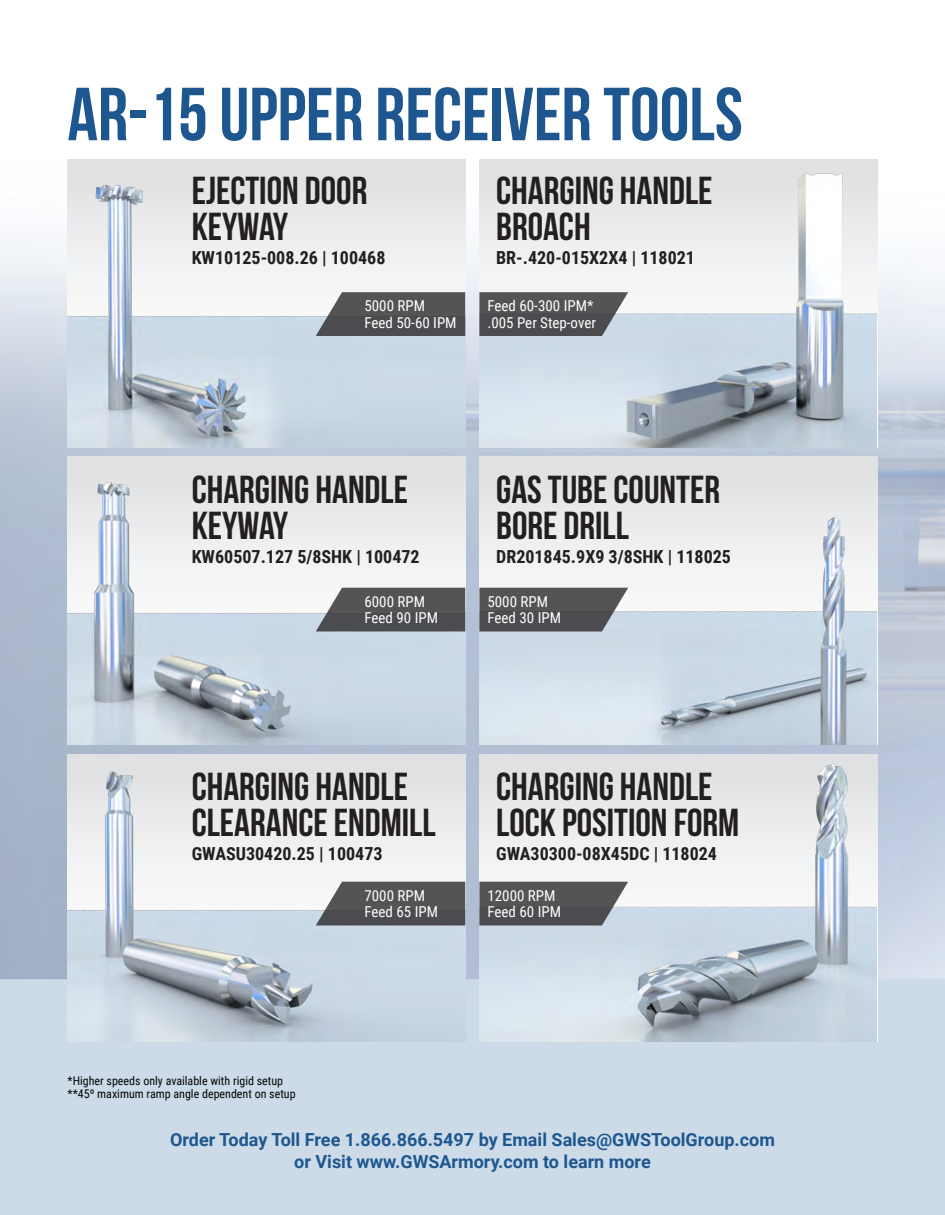
<style>
.page{position:relative;width:945px;height:1215px;background:#fff}
.page>*{position:absolute;margin:0;border:0;box-sizing:border-box;transform-origin:0 0}
.Tool_Title{font:75px "Bebas Neue";color:#1e568f}
.Tool_Name{font:39px/36px "Bebas Neue";color:#231f20}
.Description{font:700 18px "Roboto Condensed";color:#231f20}
.t1{font:700 18px "Roboto";color:#1e578f}
.Tips{font:15px "Roboto Condensed";color:#fff}
.Tip_Small{font:12px "Roboto Condensed";color:#040503}
</style>
<div class="page">
<img style="left:0;top:159px;width:945px;height:1056px">
<div style="left:479px;top:754px;width:398px;height:288px;background:#e0e1e3"></div>
<div style="left:68px;top:754px;width:397px;height:288px;background:#e0e1e3"></div>
<div style="left:479px;top:457px;width:398px;height:287px;background:#e2e3e5"></div>
<div style="left:479px;top:160px;width:398px;height:287px;background:#e0e1e3"></div>
<div style="left:68px;top:457px;width:397px;height:287px;background:#e0e1e3"></div>
<div style="left:68px;top:160px;width:397px;height:287px;background:#e0e1e3"></div>
<img style="left:68px;top:482px;width:397px;height:263px">
<img style="left:479px;top:517px;width:398px;height:228px">
<img style="left:479px;top:763px;width:398px;height:279px">
<img style="left:68px;top:771px;width:397px;height:271px">
<img style="left:479px;top:173px;width:398px;height:275px">
<img style="left:68px;top:184px;width:397px;height:263px">
<svg style="left:316px;top:292px;width:149px;height:44px;background:#5f5e60"></svg>
<svg style="left:479px;top:292px;width:149px;height:44px;background:#5d5d60"></svg>
<svg style="left:316px;top:588px;width:149px;height:43px;background:#5e5d60"></svg>
<svg style="left:479px;top:588px;width:149px;height:44px;background:#5e5e61"></svg>
<svg style="left:316px;top:882px;width:149px;height:43px;background:#5f5e60"></svg>
<svg style="left:479px;top:882px;width:149px;height:44px;background:#5f5e61"></svg>
<p class="Tool_Title" style="left:68px;top:73px;width:677px">AR-15 UPPER RECEIVER TOOLS</p>
<p class="Tool_Name" style="left:192px;top:172px;width:177px">EJECTION DOOR<br>KEYWAY</p>
<p class="Description" style="left:192px;top:245px;width:195px">KW10125-008.26 | 100468</p>
<p class="Tips" style="left:364px;top:295px;width:62px">5000 RPM</p>
<p class="Tips" style="left:364px;top:312px;width:94px">Feed 50-60 IPM</p>
<p class="Tool_Name" style="left:496px;top:172px;width:218px">CHARGING HANDLE<br>BROACH</p>
<p class="Description" style="left:496px;top:245px;width:200px">BR-.420-015X2X4 | 118021</p>
<p class="Tips" style="left:488px;top:295px;width:108px">Feed 60-300 IPM*</p>
<p class="Tips" style="left:488px;top:312px;width:110px">.005 Per Step-over</p>
<p class="Tool_Name" style="left:192px;top:471px;width:218px">CHARGING HANDLE<br>KEYWAY</p>
<p class="Description" style="left:192px;top:544px;width:230px">KW60507.127 5/8SHK | 100472</p>
<p class="Tips" style="left:364px;top:591px;width:62px">6000 RPM</p>
<p class="Tips" style="left:364px;top:607px;width:75px">Feed 90 IPM</p>
<p class="Tool_Name" style="left:496px;top:471px;width:225px">GAS TUBE COUNTER<br>BORE DRILL</p>
<p class="Description" style="left:496px;top:544px;width:236px">DR201845.9X9 3/8SHK | 118025</p>
<p class="Tips" style="left:488px;top:591px;width:62px">5000 RPM</p>
<p class="Tips" style="left:488px;top:607px;width:75px">Feed 30 IPM</p>
<p class="Tool_Name" style="left:192px;top:768px;width:246px">CHARGING HANDLE<br>CLEARANCE ENDMILL</p>
<p class="Description" style="left:192px;top:841px;width:192px">GWASU30420.25 | 100473</p>
<p class="Tips" style="left:364px;top:885px;width:62px">7000 RPM</p>
<p class="Tips" style="left:364px;top:901px;width:75px">Feed 65 IPM</p>
<p class="Tool_Name" style="left:496px;top:768px;width:245px">CHARGING HANDLE<br>LOCK POSITION FORM</p>
<p class="Description" style="left:496px;top:841px;width:222px">GWA30300-08X45DC | 118024</p>
<p class="Tips" style="left:488px;top:885px;width:70px">12000 RPM</p>
<p class="Tips" style="left:488px;top:901px;width:75px">Feed 60 IPM</p>
<p class="Tip_Small" style="left:68px;top:1072px;width:217px">*Higher speeds only available with rigid setup</p>
<p class="Tip_Small" style="left:68px;top:1085px;width:230px">**45º maximum ramp angle dependent on setup</p>
<p class="t1" style="left:170px;top:1127px;width:606px">Order Today Toll Free 1.866.866.5497 by Email Sales@GWSToolGroup.com</p>
<p class="t1" style="left:294px;top:1149px;width:358px">or Visit www.GWSArmory.com to learn more</p>
</div>
